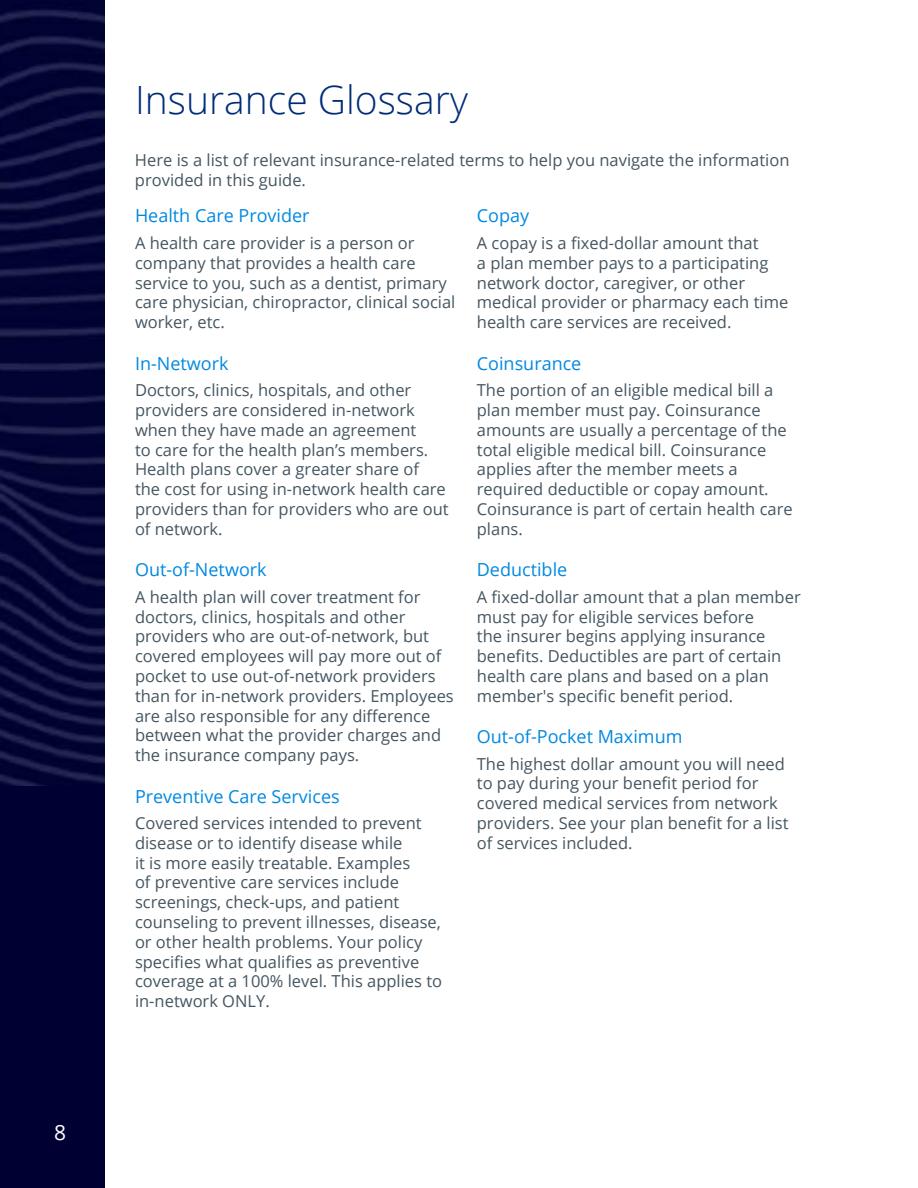
<style>
.page{position:relative;width:918px;height:1188px;background:#fff}
.page>*{position:absolute;margin:0;border:0;box-sizing:border-box;transform-origin:0 0}
.t1{font:300 39px "Open Sans";color:#002c77}
.t2{font:21px "Open Sans";color:#fff}
.t3{font:18px "Open Sans";color:#0089e0}
.t4{font:16.5px/19.8px "Open Sans";color:#455560}
</style>
<div class="page">
<img style="left:0;top:0;width:105px;height:786px">
<div style="left:0;top:786px;width:105px;height:402px;background:#003"></div>
<p class="t2" style="left:54px;top:1118px;width:14px">8</p>
<h1 class="t1" style="left:135px;top:73px;width:334px">Insurance Glossary</h1>
<p class="t4" style="left:135px;top:150px;width:656px">Here is a list of relevant insurance-related terms to help you navigate the information provided in this guide.</p>
<p class="t3" style="left:135px;top:204px;width:176px">Health Care Provider</p>
<p class="t4" style="left:135px;top:233px;width:322px">A health care provider is a person or company that provides a health care service to you, such as a dentist, primary care physician, chiropractor, clinical social worker, etc.</p>
<p class="t3" style="left:135px;top:351px;width:95px">In-Network</p>
<p class="t4" style="left:135px;top:380px;width:315px">Doctors, clinics, hospitals, and other providers are considered in-network when they have made an agreement<br>to care for the health plan’s members.<br>Health plans cover a greater share of<br>the cost for using in-network health care providers than for providers who are out of network.</p>
<p class="t3" style="left:135px;top:557px;width:133px">Out-of-Network</p>
<p class="t4" style="left:135px;top:586px;width:320px">A health plan will cover treatment for doctors, clinics, hospitals and other providers who are out-of-network, but covered employees will pay more out of pocket to use out-of-network providers than for in-network providers. Employees are also responsible for any difference between what the provider charges and the insurance company pays.</p>
<p class="t3" style="left:135px;top:784px;width:206px">Preventive Care Services</p>
<p class="t4" style="left:135px;top:813px;width:309px">Covered services intended to prevent disease or to identify disease while<br>it is more easily treatable. Examples<br>of preventive care services include screenings, check-ups, and patient counseling to prevent illnesses, disease, or other health problems. Your policy specifies what qualifies as preventive coverage at a 100% level. This applies to in-network ONLY.</p>
<p class="t3" style="left:477px;top:204px;width:54px">Copay</p>
<p class="t4" style="left:477px;top:233px;width:313px">A copay is a fixed-dollar amount that<br>a plan member pays to a participating network doctor, caregiver, or other medical provider or pharmacy each time health care services are received.</p>
<p class="t3" style="left:477px;top:351px;width:106px">Coinsurance</p>
<p class="t4" style="left:477px;top:380px;width:317px">The portion of an eligible medical bill a plan member must pay. Coinsurance amounts are usually a percentage of the total eligible medical bill. Coinsurance applies after the member meets a required deductible or copay amount.<br>Coinsurance is part of certain health care plans.</p>
<p class="t3" style="left:477px;top:557px;width:92px">Deductible</p>
<p class="t4" style="left:477px;top:586px;width:325px">A fixed-dollar amount that a plan member must pay for eligible services before<br>the insurer begins applying insurance benefits. Deductibles are part of certain health care plans and based on a plan member's specific benefit period.</p>
<p class="t3" style="left:477px;top:724px;width:207px">Out-of-Pocket Maximum</p>
<p class="t4" style="left:477px;top:753px;width:313px">The highest dollar amount you will need to pay during your benefit period for covered medical services from network providers. See your plan benefit for a list of services included.</p>
</div>
